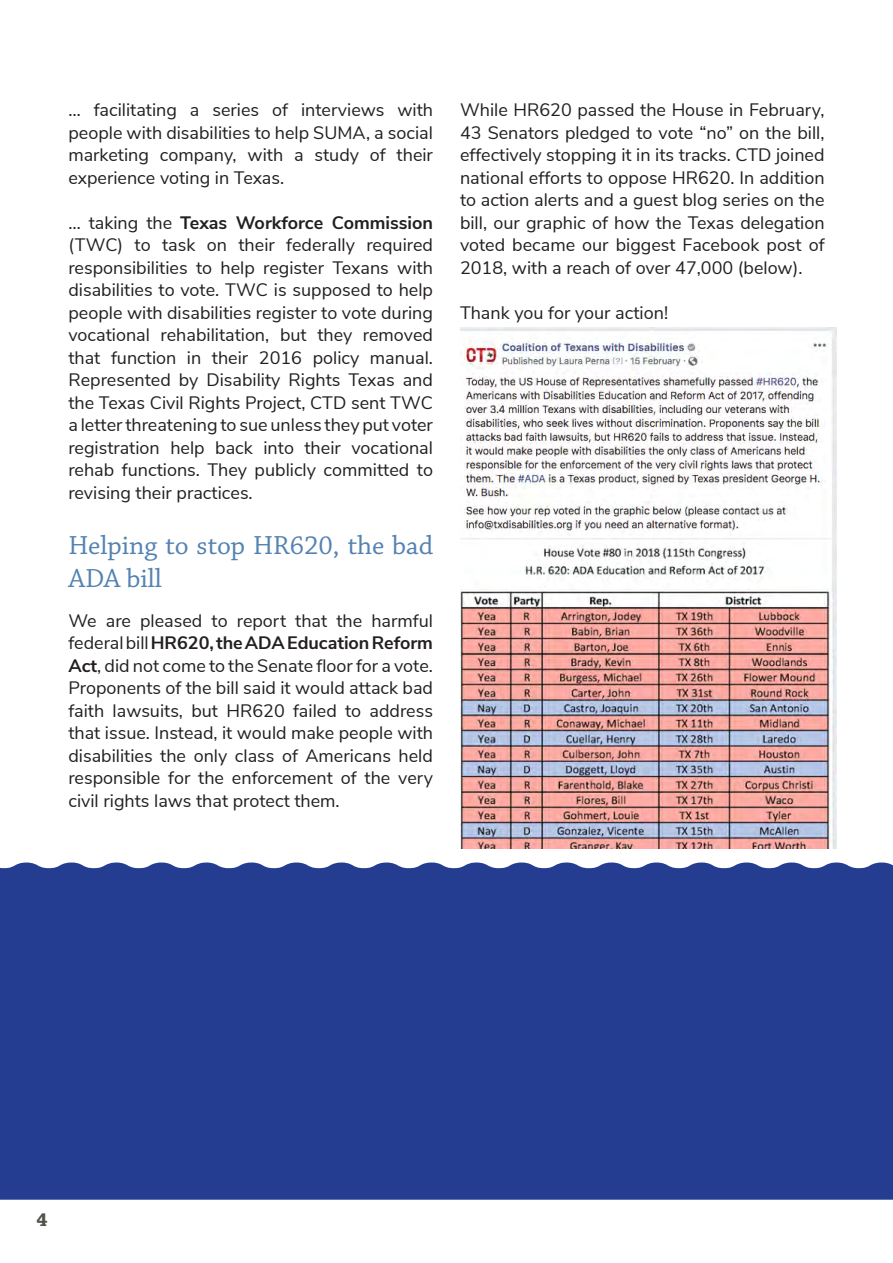
<style>
.page{position:relative;width:893px;height:1263px;background:#fff}
.page>*{position:absolute;margin:0;border:0;box-sizing:border-box;transform-origin:0 0}
.body_head2{font:27.45px/33px "Chaparral Pro";color:#5482b0}
.t1{font:700 19.8px "Chaparral Pro";color:#535249}
.t2{font:18px/22.5px "Nunito Sans";color:#231f20;text-align:justify}
.s1{font-weight:700}
</style>
<div class="page">
<div style="left:0;top:862px;width:893px;height:338px;background:#243d91"></div>
<img style="left:460px;top:328px;width:376px;height:520px">
<p class="t2" style="left:68px;top:98px;width:366px">… facilitating a series of interviews with people with disabilities to help SUMA, a social marketing company, with a study of their experience voting in Texas.</p>
<p class="t2" style="left:68px;top:210px;width:366px">… taking the <span class="s1">Texas Workforce Commission </span>(TWC) to task on their federally required responsibilities to help register Texans with disabilities to vote. TWC is supposed to help people with disabilities register to vote during vocational rehabilitation, but they removed that function in their 2016 policy manual.<br>Represented by Disability Rights Texas and the Texas Civil Rights Project, CTD sent TWC a letter threatening to sue unless they put voter registration help back into their vocational rehab functions. They publicly committed to revising their practices.</p>
<p class="body_head2" style="left:68px;top:530px;width:366px">Helping to stop HR620, the bad<br>ADA bill</p>
<p class="t2" style="left:68px;top:608px;width:366px">We are pleased to report that the harmful federal bill <span class="s1">HR620, the ADA Education Reform Act</span>, did not come to the Senate floor for a vote.<br>Proponents of the bill said it would attack bad faith lawsuits, but HR620 failed to address that issue. Instead, it would make people with disabilities the only class of Americans held responsible for the enforcement of the very civil rights laws that protect them.</p>
<p class="t2" style="left:460px;top:98px;width:366px">While HR620 passed the House in February, 43 Senators pledged to vote “no” on the bill, effectively stopping it in its tracks. CTD joined national efforts to oppose HR620. In addition to action alerts and a guest blog series on the bill, our graphic of how the Texas delegation voted became our biggest Facebook post of 2018, with a reach of over 47,000 (below).</p>
<p class="t2" style="left:460px;top:300px;width:210px">Thank you for your action!</p>
<p class="t1" style="left:36px;top:1207px;width:13px">4</p>
</div>
